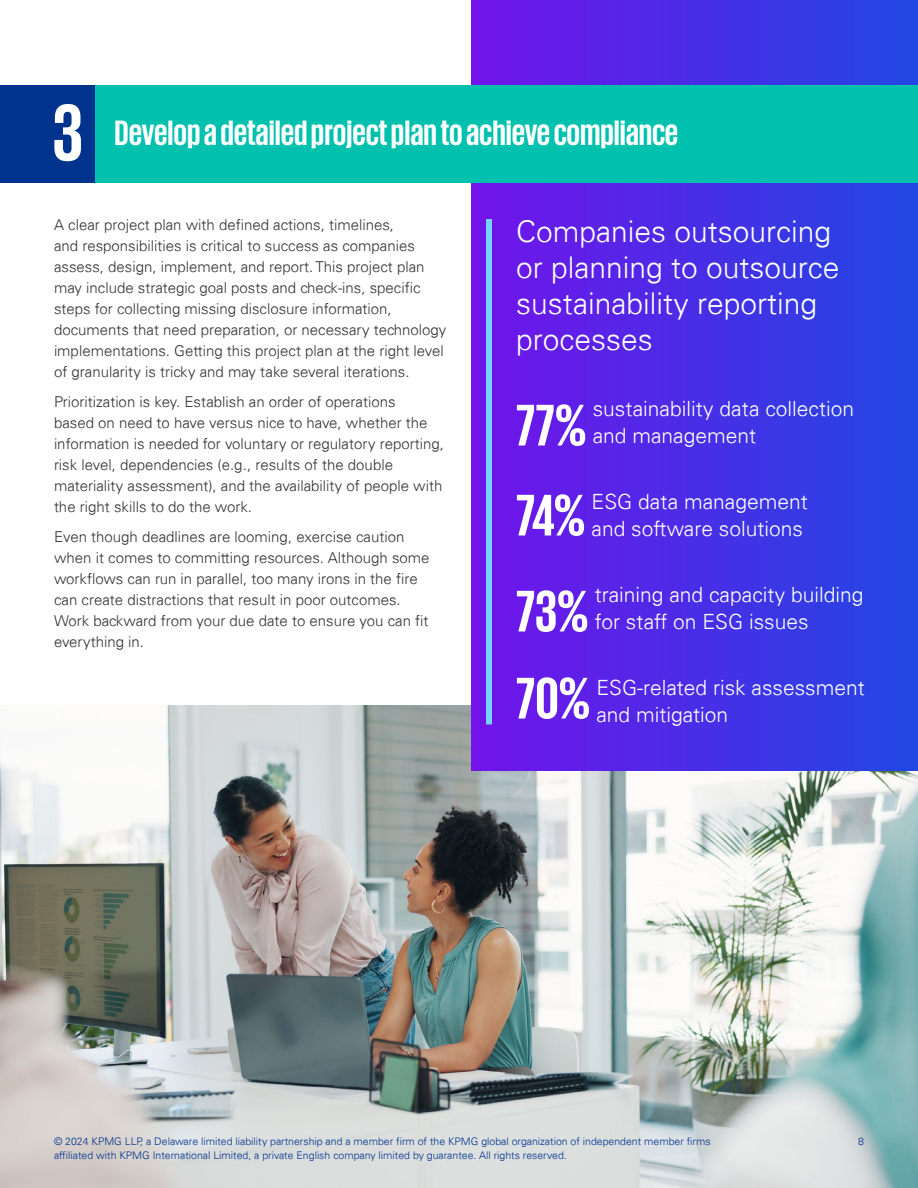
<style>
.page{position:relative;width:918px;height:1188px;background:#fff}
.page>*{position:absolute;margin:0;border:0;box-sizing:border-box;transform-origin:0 0}
.t1{font:700 82.5px "KPMG";color:#fff}
.t2{font:700 60px "KPMG";letter-spacing:-.01em;color:#fff}
.t3{font:700 36px "KPMG";color:#fff}
.t4{font:300 30px/36px "Univers 45";color:#fff}
.t5{font:300 21px/27px "Univers 45";color:#fff}
.t6{font:300 15px/21px "Univers 45";color:#333}
.t7{font:300 10.5px "Univers 45";color:#00338d}
</style>
<div class="page">
<img style="left:0;top:705px;width:918px;height:483px">
<div style="left:471px;top:0;width:447px;height:771px;background:linear-gradient(to right,#7213ea,#2147e2)"></div>
<div style="left:0;top:85px;width:918px;height:98px;background:#00c0ae"></div>
<div style="left:0;top:85px;width:94px;height:98px;background:#00338d"></div>
<div style="left:486px;top:219px;width:6px;height:505px;background:#76d2ff"></div>
<h1 class="t1" style="left:52px;top:91px;width:32px">3</h1>
<h3 class="t3" style="left:115px;top:115px;width:565px">Develop a detailed project plan to achieve compliance</h3>
<p class="t6" style="left:54px;top:214px;width:394px">A clear project plan with defined actions, timelines,<br>and responsibilities is critical to success as companies assess, design, implement, and report. This project plan may include strategic goal posts and check-ins, specific steps for collecting missing disclosure information, documents that need preparation, or necessary technology implementations. Getting this project plan at the right level of granularity is tricky and may take several iterations.</p>
<p class="t6" style="left:54px;top:391px;width:392px">Prioritization is key. Establish an order of operations<br>based on need to have versus nice to have, whether the information is needed for voluntary or regulatory reporting, risk level, dependencies (e.g., results of the double materiality assessment), and the availability of people with the right skills to do the work.</p>
<p class="t6" style="left:54px;top:526px;width:377px">Even though deadlines are looming, exercise caution when it comes to committing resources. Although some workflows can run in parallel, too many irons in the fire can create distractions that result in poor outcomes.<br>Work backward from your due date to ensure you can fit everything in.</p>
<h3 class="t4" style="left:516px;top:213px;width:325px">Companies outsourcing or planning to outsource sustainability reporting processes</h3>
<h2 class="t2" style="left:516px;top:395px;width:72px">77%</h2>
<h3 class="t5" style="left:593px;top:395px;width:263px">sustainability data collection and management</h3>
<h2 class="t2" style="left:516px;top:485px;width:71px">74%</h2>
<h3 class="t5" style="left:592px;top:488px;width:218px">ESG data management and software solutions</h3>
<h2 class="t2" style="left:516px;top:581px;width:74px">73%</h2>
<h3 class="t5" style="left:595px;top:581px;width:270px">training and capacity building for staff on ESG issues</h3>
<h2 class="t2" style="left:516px;top:668px;width:76px">70%</h2>
<h3 class="t5" style="left:596px;top:674px;width:270px">ESG-related risk assessment and mitigation</h3>
<p class="t7" style="left:54px;top:1135px;width:658px">© 2024 KPMG LLP, a Delaware limited liability partnership and a member firm of the KPMG global organization of independent member firms</p>
<p class="t7" style="left:858px;top:1135px;width:7px">8</p>
<p class="t7" style="left:54px;top:1149px;width:514px">affiliated with KPMG International Limited, a private English company limited by guarantee. All rights reserved.</p>
</div>
